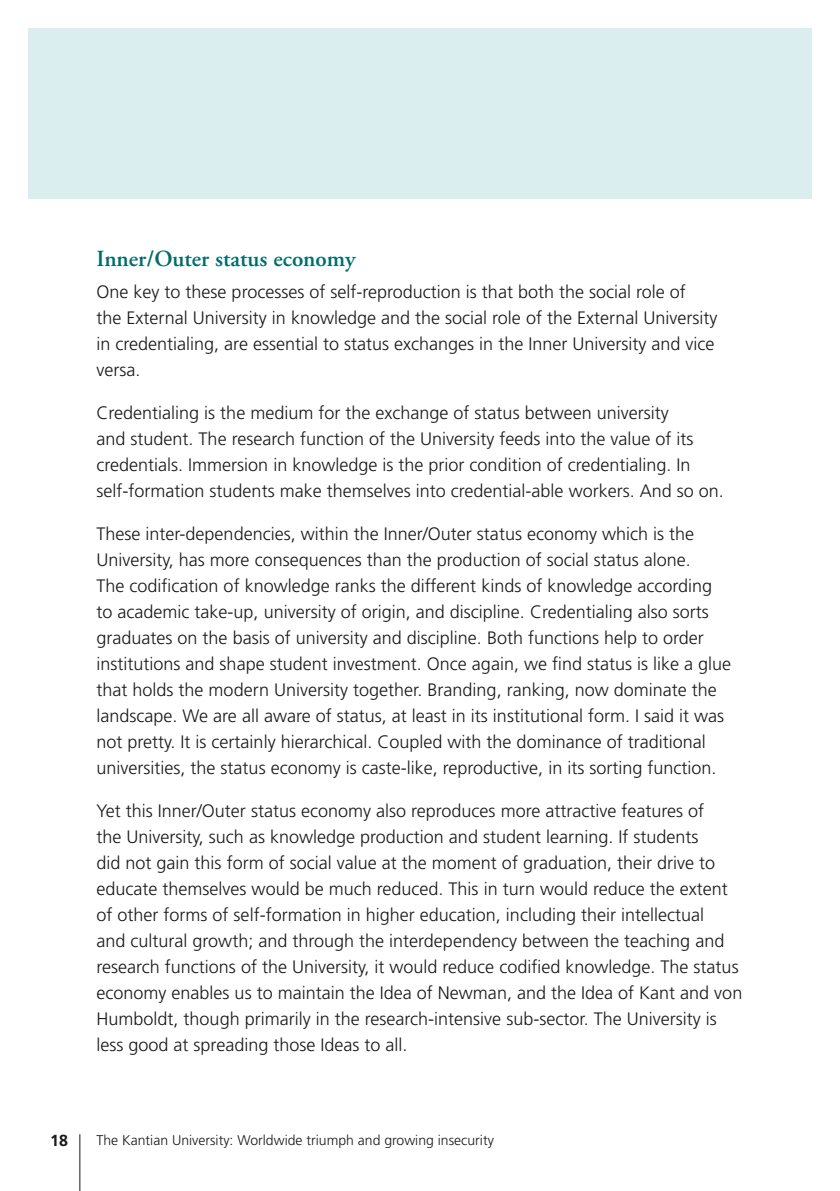
<style>
.page{position:relative;width:840px;height:1191px;background:#fff}
.page>*{position:absolute;margin:0;border:0;box-sizing:border-box;transform-origin:0 0}
.t1{font:600 23px "Adobe Garamond";color:#006c6c}
.Body__3{font:300 18px/26px "Frutiger LT Std";color:#1b181c}
.t2{font:700 16px "Frutiger LT Std";color:#1b181c}
.t3{font:300 14px "Frutiger LT Std";color:#1b181c}
</style>
<div class="page">
<div style="left:28px;top:28px;width:783px;height:170px;background:#daeeef"></div>
<hr style="left:79px;top:1134px;width:1px;height:57px;background:#1b181c">
<h3 class="t1" style="left:96px;top:246px;width:260px">Inner/Outer status economy</h3>
<p class="Body__3" style="left:96px;top:279px;width:622px">One key to these processes of self-reproduction is that both the social role of<br>the External University in knowledge and the social role of the External University in credentialing, are essential to status exchanges in the Inner University and vice versa.</p>
<p class="Body__3" style="left:96px;top:400px;width:628px">Credentialing is the medium for the exchange of status between university<br>and student. The research function of the University feeds into the value of its credentials. Immersion in knowledge is the prior condition of credentialing. In self-formation students make themselves into credential-able workers. And so on.</p>
<p class="Body__3" style="left:96px;top:521px;width:636px">These inter-dependencies, within the Inner/Outer status economy which is the University, has more consequences than the production of social status alone.<br>The codification of knowledge ranks the different kinds of knowledge according to academic take-up, university of origin, and discipline. Credentialing also sorts graduates on the basis of university and discipline. Both functions help to order institutions and shape student investment. Once again, we find status is like a glue that holds the modern University together. Branding, ranking, now dominate the landscape. We are all aware of status, at least in its institutional form. I said it was not pretty. It is certainly hierarchical. Coupled with the dominance of traditional universities, the status economy is caste-like, reproductive, in its sorting function.</p>
<p class="Body__3" style="left:96px;top:798px;width:647px">Yet this Inner/Outer status economy also reproduces more attractive features of<br>the University, such as knowledge production and student learning. If students<br>did not gain this form of social value at the moment of graduation, their drive to educate themselves would be much reduced. This in turn would reduce the extent of other forms of self-formation in higher education, including their intellectual<br>and cultural growth; and through the interdependency between the teaching and research functions of the University, it would reduce codified knowledge. The status economy enables us to maintain the Idea of Newman, and the Idea of Kant and von Humboldt, though primarily in the research-intensive sub-sector. The University is less good at spreading those Ideas to all.</p>
<p class="t2" style="left:50px;top:1131px;width:19px">18</p>
<p class="t3" style="left:96px;top:1132px;width:398px">The Kantian University: Worldwide triumph and growing insecurity</p>
</div>
